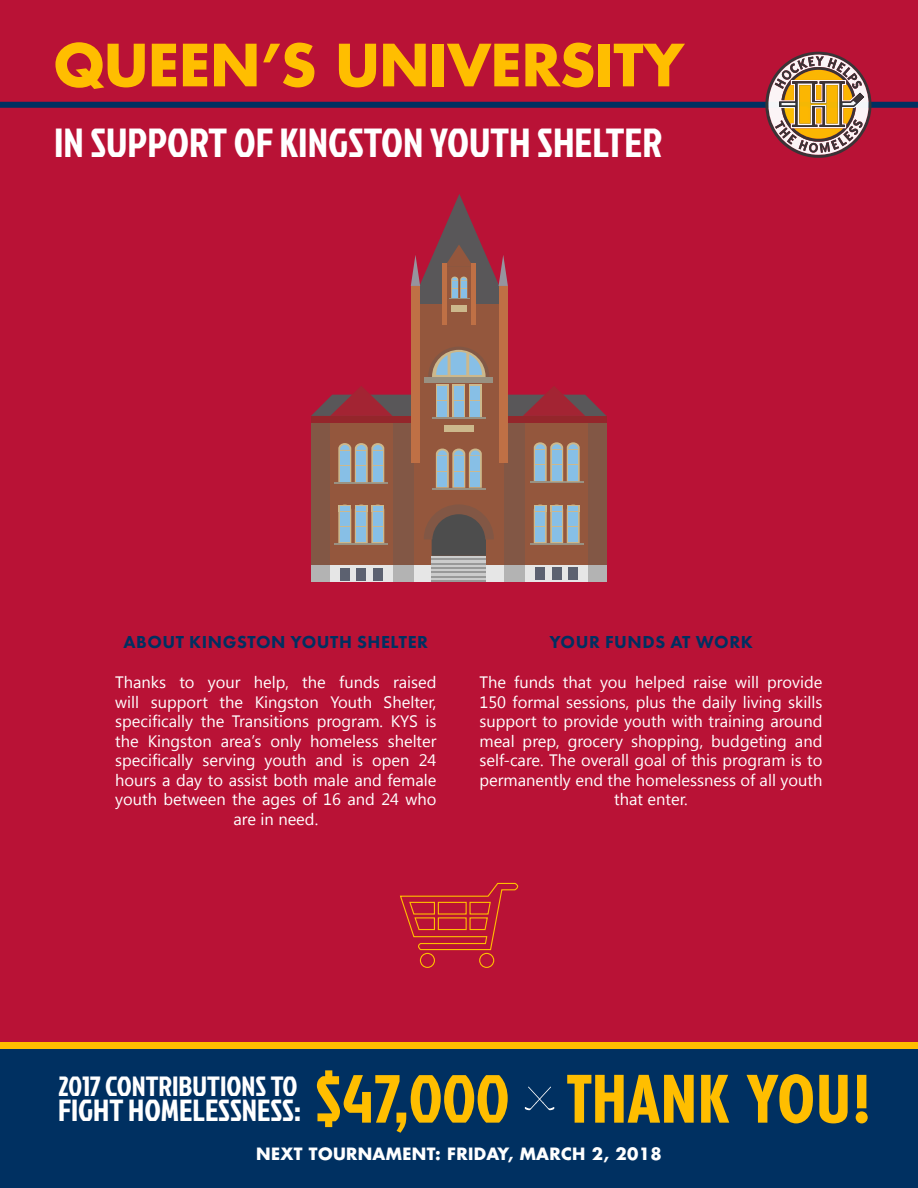
<style>
.page{position:relative;width:918px;height:1188px;background:#b91236}
.page>*{position:absolute;margin:0;border:0;box-sizing:border-box;transform-origin:0 0}
.t1{font:700 71.7px "Futura PT Cond";color:#ffbe00}
.t2{font:67.95px "Jockey One";color:#ffbe00}
.t3{font:700 56.55px "Futura Std";color:#ffbe00}
.t4{font:40.65px "Jockey One";color:#fff}
.t5{font:30.6px "Jockey One";color:#fff}
.t6{font:27.9px "Jockey One";color:#fff}
.t7{font:800 18px "Futura PT";letter-spacing:.03em;color:#003061}
.Paragraph_Style_2{font:16.5px/19.5px "Segoe UI";color:#fff;text-align:center}
.t8{font:700 16.5px "Futura Std";letter-spacing:.02em;color:#fff}
</style>
<div class="page">
<div style="left:0;top:1048px;width:918px;height:140px;background:#003061"></div>
<div style="left:0;top:102px;width:918px;height:6px;background:#003061"></div>
<svg style="left:765px;top:51px;width:107px;height:107px"></svg>
<div style="left:311px;top:422px;width:296px;height:160px;background:#825745"></div>
<div style="left:311px;top:565px;width:296px;height:17px;background:#b3b3b3"></div>
<div style="left:330px;top:422px;width:62px;height:160px;background:#94573d"></div>
<div style="left:526px;top:422px;width:62px;height:160px;background:#94573d"></div>
<div style="left:414px;top:304px;width:90px;height:278px;background:#94573d"></div>
<hr style="left:334px;top:482px;width:54px;height:2px;background:#999182">
<svg style="left:338px;top:443px;width:46px;height:39px;background:#9aa9af"></svg>
<div style="left:311px;top:416px;width:103px;height:6px;background:#94262b"></div>
<div style="left:504px;top:416px;width:103px;height:6px;background:#94262b"></div>
<hr style="left:432px;top:488px;width:54px;height:1px;background:#999182">
<svg style="left:436px;top:449px;width:46px;height:39px;background:#9aaab0"></svg>
<hr style="left:530px;top:482px;width:54px;height:1px;background:#999182">
<svg style="left:534px;top:442px;width:46px;height:40px;background:#9aa8ae"></svg>
<hr style="left:334px;top:543px;width:54px;height:2px;background:#999182">
<svg style="left:338px;top:505px;width:46px;height:38px;background:#9aabb3"></svg>
<div style="left:371px;top:505px;width:13px;height:7px;background:#ccb88c"></div>
<div style="left:373px;top:506px;width:10px;height:5px;background:#87bfe6"></div>
<hr style="left:530px;top:543px;width:54px;height:2px;background:#999182">
<svg style="left:534px;top:505px;width:46px;height:38px;background:#9aabb3"></svg>
<div style="left:567px;top:505px;width:13px;height:7px;background:#ccb88c"></div>
<div style="left:568px;top:506px;width:10px;height:5px;background:#87bfe6"></div>
<div style="left:436px;top:384px;width:13px;height:33px;background:#ccb88c"></div>
<div style="left:452px;top:384px;width:13px;height:33px;background:#ccb88c"></div>
<div style="left:469px;top:384px;width:13px;height:33px;background:#ccb88c"></div>
<hr style="left:432px;top:417px;width:54px;height:2px;background:#999182">
<svg style="left:311px;top:386px;width:296px;height:30px"></svg>
<div style="left:444px;top:425px;width:30px;height:7px;background:#ccb88c"></div>
<div style="left:424px;top:377px;width:69px;height:6px;background:#999182"></div>
<svg style="left:428px;top:347px;width:61px;height:30px"></svg>
<div style="left:330px;top:565px;width:62px;height:17px;background:#e6e6e6"></div>
<div style="left:414px;top:565px;width:90px;height:17px;background:#e6e6e6"></div>
<div style="left:526px;top:565px;width:62px;height:17px;background:#e6e6e6"></div>
<div style="left:340px;top:568px;width:10px;height:12px;background:#5c6170"></div>
<div style="left:356px;top:568px;width:10px;height:12px;background:#5c6170"></div>
<div style="left:373px;top:568px;width:10px;height:12px;background:#5c6170"></div>
<div style="left:535px;top:567px;width:10px;height:13px;background:#5c6170"></div>
<div style="left:552px;top:567px;width:10px;height:13px;background:#5c6170"></div>
<div style="left:568px;top:567px;width:10px;height:13px;background:#5c6170"></div>
<svg style="left:432px;top:556px;width:54px;height:24px"></svg>
<svg style="left:424px;top:504px;width:70px;height:52px"></svg>
<hr style="left:432px;top:558px;width:54px;height:2px;background:#999">
<hr style="left:432px;top:563px;width:54px;height:1px;background:#999">
<hr style="left:432px;top:567px;width:54px;height:2px;background:#999">
<hr style="left:432px;top:572px;width:54px;height:1px;background:#999">
<hr style="left:432px;top:576px;width:54px;height:1px;background:#999">
<hr style="left:432px;top:580px;width:54px;height:2px;background:#999">
<div style="left:411px;top:286px;width:8px;height:177px;background:#bf7045"></div>
<div style="left:499px;top:286px;width:8px;height:177px;background:#bf7045"></div>
<div style="left:452px;top:305px;width:15px;height:6px;background:#ccb88c"></div>
<hr style="left:471px;top:263px;width:4px;height:62px;background:#bf7045">
<hr style="left:443px;top:263px;width:4px;height:62px;background:#bf7045">
<svg style="left:411px;top:194px;width:97px;height:110px"></svg>
<div style="left:420px;top:953px;width:15px;height:15px;border:1px solid #ffbe00;border-radius:50%"></div>
<div style="left:479px;top:953px;width:15px;height:15px;border:1px solid #ffbe00;border-radius:50%"></div>
<svg style="left:400px;top:882px;width:119px;height:69px"></svg>
<div style="left:0;top:1042px;width:918px;height:6px;background:#ffbe00"></div>
<svg style="left:525px;top:1086px;width:30px;height:24px"></svg>
<p class="t3" style="left:54px;top:28px;width:631px">QUEEN’S UNIVERSITY</p>
<p class="t4" style="left:54px;top:113px;width:610px">IN SUPPORT OF KINGSTON YOUTH SHELTER</p>
<p class="t7" style="left:123px;top:631px;width:306px">ABOUT KINGSTON YOUTH SHELTER</p>
<p class="t7" style="left:549px;top:631px;width:205px">YOUR FUNDS AT WORK</p>
<p class="Paragraph_Style_2" style="left:115px;top:672px;width:323px">Thanks to your help, the funds raised will support the Kingston Youth Shelter, specifically the Transitions program. KYS is the Kingston area’s only homeless shelter specifically serving youth and is open 24 hours a day to assist both male and female youth between the ages of 16 and 24 who are in need.</p>
<p class="Paragraph_Style_2" style="left:479px;top:672px;width:344px">The funds that you helped raise will provide 150 formal sessions, plus the daily living skills support to provide youth with training around meal prep, grocery shopping, budgeting and self-care. The overall goal of this program is to permanently end the homelessness of all youth that enter.</p>
<p class="t6" style="left:58px;top:1066px;width:241px">2017 CONTRIBUTIONS TO</p>
<p class="t5" style="left:58px;top:1088px;width:244px">FIGHT HOMELESSNESS:</p>
<p class="t2" style="left:315px;top:1049px;width:196px">$47,000</p>
<p class="t1" style="left:567px;top:1057px;width:306px">THANK YOU!</p>
<p class="t8" style="left:256px;top:1143px;width:407px">NEXT TOURNAMENT: FRIDAY, MARCH 2, 2018</p>
</div>
